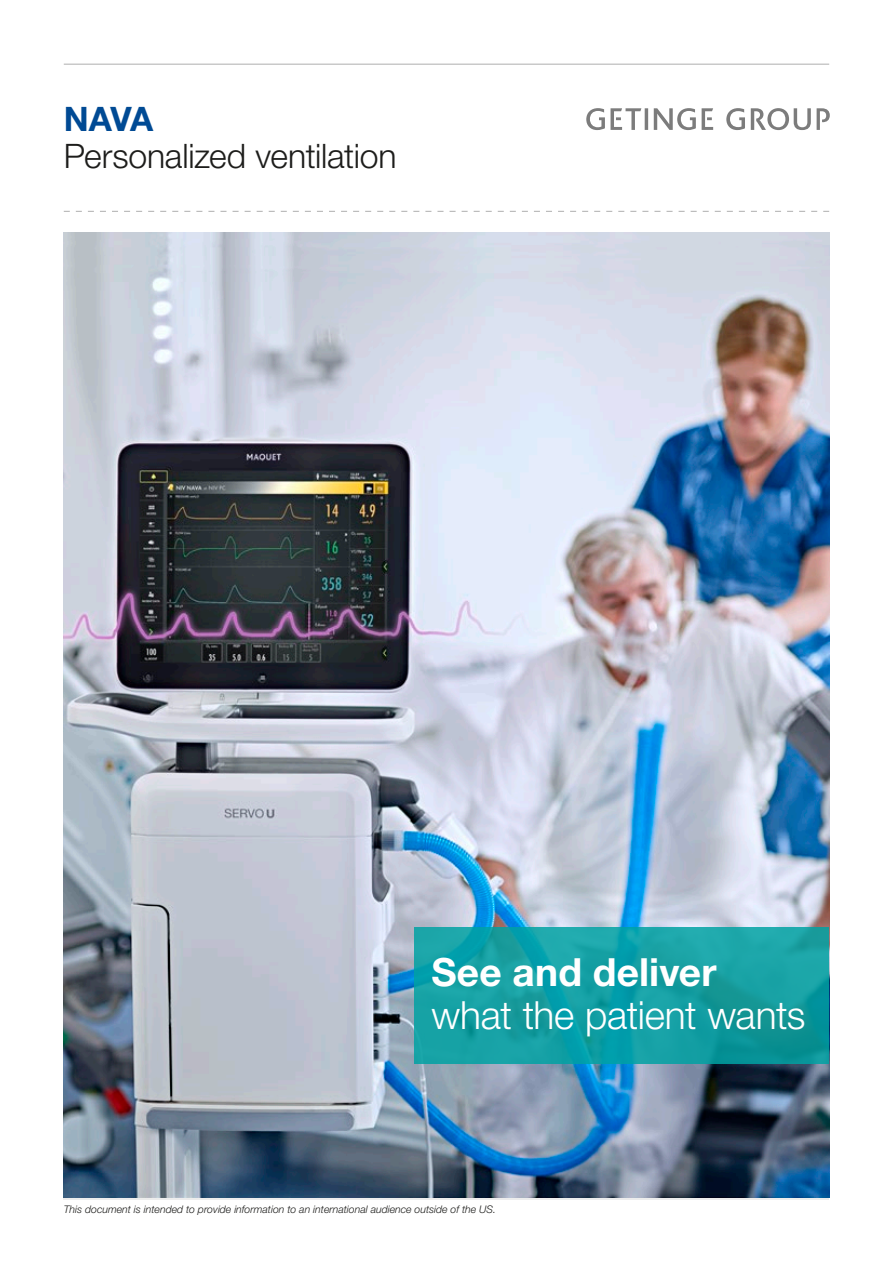
<style>
.page{position:relative;width:893px;height:1263px;background:#fff}
.page>*{position:absolute;margin:0;border:0;box-sizing:border-box;transform-origin:0 0}
.t1{font:300 38.85px "Helvetica Neue LT Std";letter-spacing:-.015em;color:#fff}
.t2{font:700 38.85px "Helvetica Neue LT Std";letter-spacing:.005em;color:#fff}
.t3{font:300 33.75px "Helvetica Neue LT Std";letter-spacing:-.005em;color:#1d1d1b}
.t4{font:700 33.75px "Helvetica Neue LT Std";color:#004a94}
.t5{font:italic 300 10.5px "Helvetica Neue LT Std";color:#1d1d1b}
</style>
<div class="page">
<svg style="left:64px;top:211px;width:765px;height:1px"></svg>
<hr style="left:64px;top:64px;width:765px;height:1px;background:#aeaeae">
<img style="left:64px;top:232px;width:765px;height:965px">
<svg style="left:415px;top:927px;width:414px;height:136px;background:#139fa3"></svg>
<svg style="left:586px;top:108px;width:244px;height:22px"></svg>
<h2 class="t4" style="left:64px;top:98px;width:91px">NAVA</h2>
<h2 class="t3" style="left:64px;top:136px;width:334px">Personalized ventilation</h2>
<h1 class="t2" style="left:431px;top:948px;width:287px">See and deliver</h1>
<h1 class="t1" style="left:431px;top:992px;width:376px">what the patient wants</h1>
<p class="t5" style="left:64px;top:1203px;width:434px">This document is intended to provide information to an international audience outside of the US.</p>
</div>
